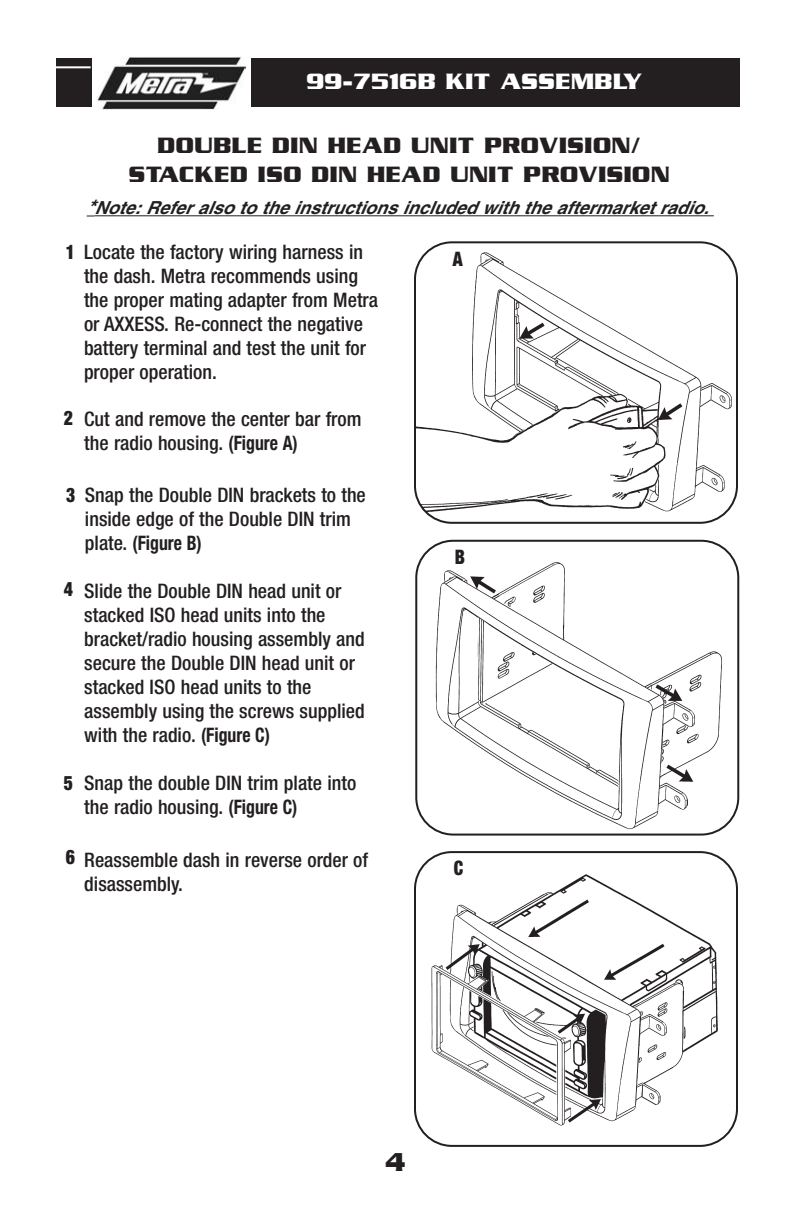
<style>
.page{position:relative;width:792px;height:1224px;background:#fff}
.page>*{position:absolute;margin:0;border:0;box-sizing:border-box;transform-origin:0 0}
.t1{font:700 28px "Serpentine ICG";color:#231f20;scale:.87 1}
.t2{font:700 24px/28.8px "Serpentine ICG";color:#231f20;text-align:center}
.t3{font:700 24px "Serpentine ICG";color:#fff}
.t4{font:500 condensed 20px/24px "Helvetica Neue";color:#231f20}
.t5{font:900 condensed 20px "Helvetica Neue";color:#231f20;scale:.89 1}
.t6{font:italic 700 18px "Helvetica";color:#231f20}
.s1{font-size:20px}
.s2{font-weight:900}
.s3{font-weight:700}
</style>
<div class="page">
<div style="left:56px;top:58px;width:684px;height:48px;background:#231f20"></div>
<div style="left:93px;top:35px;width:158px;height:89px;background:#fff"></div>
<img style="left:97px;top:57px;width:148px;height:52px">
<hr style="left:0;top:66px;width:91px;height:2px;background:#fff">
<svg style="left:415px;top:540px;width:324px;height:296px"></svg>
<svg style="left:414px;top:851px;width:324px;height:296px"></svg>
<hr style="left:94px;top:215px;width:620px;height:1px;background:#231f20">
<svg style="left:414px;top:241px;width:324px;height:283px"></svg>
<p class="t3" style="left:306px;top:67px;width:338px">99-7516B KIT ASSEMBLY</p>
<p class="t5" style="left:66px;top:245px;width:12px">1</p>
<p class="t2" style="left:128px;top:131px;width:543px">DOUBLE DIN HEAD UNIT PROVISION/<br>STACKED ISO DIN HEAD UNIT PROVISION</p>
<p class="t6" style="left:87px;top:201px;width:627px"><span class="s1">*</span>Note: Refer also to the instructions included with the aftermarket radio.</p>
<p class="t4" style="left:84px;top:242px;width:295px">Locate the factory wiring harness in the dash. Metra recommends using the proper mating adapter from Metra or AXXESS. Re-connect the negative battery terminal and test the unit for proper operation.</p>
<p class="t5" style="left:453px;top:251px;width:13px">A</p>
<p class="t4" style="left:84px;top:409px;width:279px;text-indent:-21px"><span class="s2">2</span> Cut and remove the center bar from the radio housing. <span class="s3">(Figure A)</span></p>
<p class="t4" style="left:85px;top:485px;width:282px;text-indent:-19px"><span class="s2">3</span> Snap the Double DIN brackets to the inside edge of the Double DIN trim plate. <span class="s3">(Figure B)</span></p>
<p class="t4" style="left:84px;top:581px;width:282px;text-indent:-21px"><span class="s2">4</span> Slide the Double DIN head unit or stacked ISO head units into the bracket/radio housing assembly and secure the Double DIN head unit or stacked ISO head units to the assembly using the screws supplied with the radio. <span class="s3">(Figure C)</span></p>
<p class="t4" style="left:84px;top:773px;width:273px;text-indent:-21px"><span class="s2">5</span> Snap the double DIN trim plate into the radio housing. <span class="s3">(Figure C)</span></p>
<p class="t4" style="left:84px;top:849px;width:285px;text-indent:-19px"><span class="s2">6</span> Reassemble dash in reverse order of disassembly.</p>
<p class="t5" style="left:455px;top:550px;width:13px">B</p>
<p class="t5" style="left:454px;top:861px;width:12px">C</p>
<h1 class="t1" style="left:385px;top:1145px;width:26px">4</h1>
</div>
